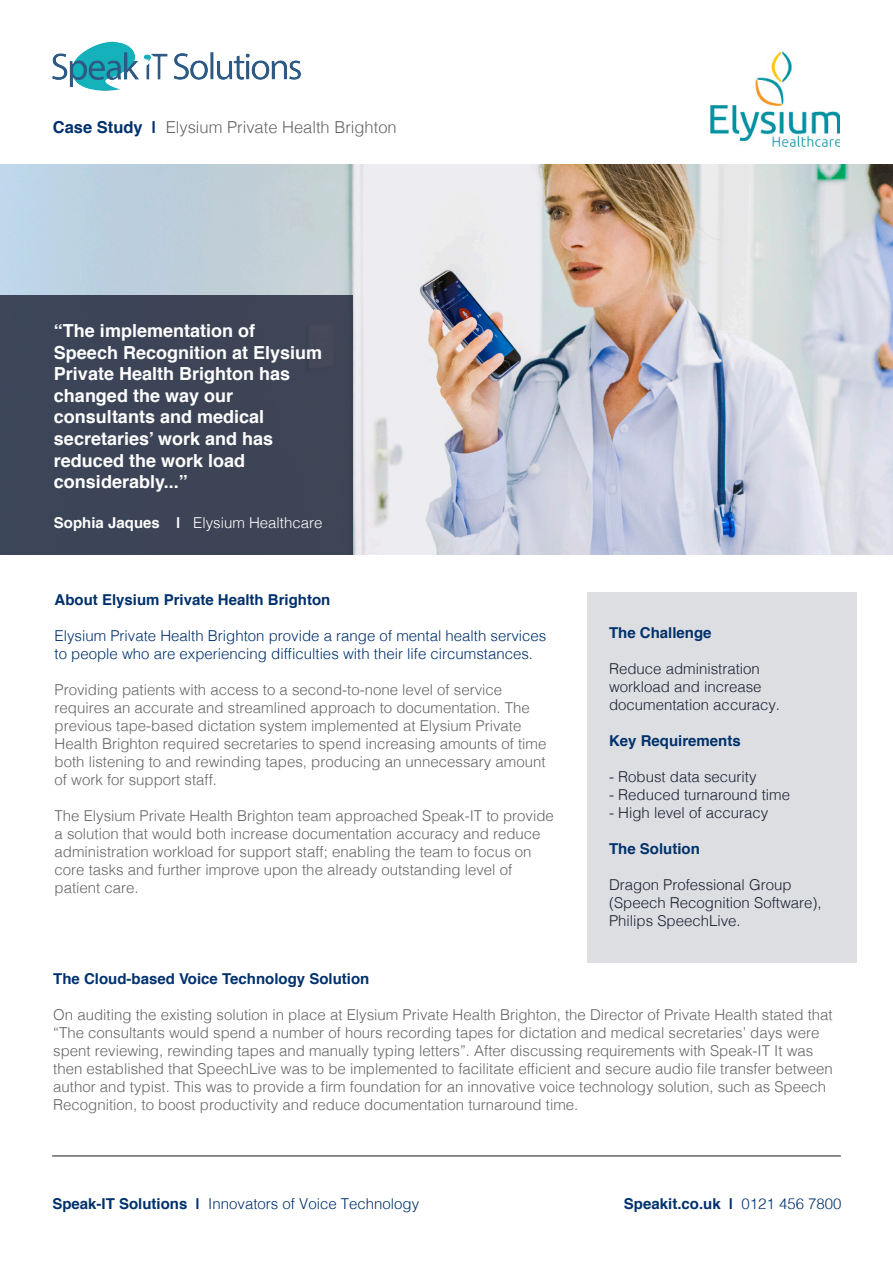
<style>
.page{position:relative;width:893px;height:1263px;background:#fff}
.page>*{position:absolute;margin:0;border:0;box-sizing:border-box;transform-origin:0 0}
.t1{font:700 18px/21.6px "Helvetica";color:#fff}
.t2{font:300 16.5px "Helvetica";color:#656568}
.t3{font:300 15px/18px "Helvetica";color:#656568}
.t4{font:300 15px "Helvetica";color:#1d2236}
.t5{font:300 15px/18px "Helvetica";color:#00316c}
.t6{font:700 15px "Helvetica";color:#00316c}
.t7{font:300 15px "Helvetica";color:#fff}
.s1{font-weight:700;color:#00316c}
.s2{font-weight:700}
.s3{font-weight:300}
</style>
<div class="page">
<img style="left:0;top:164px;width:893px;height:391px">
<img style="left:52px;top:41px;width:249px;height:50px">
<div style="left:0;top:296px;width:353px;height:259px;background:#3d4456"></div>
<div style="left:587px;top:592px;width:269px;height:371px;background:#dddee1"></div>
<hr style="left:52px;top:1155px;width:789px;height:2px;background:#656568">
<img style="left:709px;top:51px;width:131px;height:96px">
<p class="t2" style="left:53px;top:113px;width:345px"><span class="s1">Case Study |</span> Elysium Private Health Brighton</p>
<p class="t1" style="left:54px;top:320px;width:203px">“The implementation of</p>
<p class="t1" style="left:54px;top:342px;width:270px">Speech Recognition at Elysium</p>
<p class="t1" style="left:54px;top:363px;width:238px">Private Health Brighton has changed the way our</p>
<p class="t1" style="left:54px;top:407px;width:212px">consultants and medical</p>
<p class="t1" style="left:54px;top:428px;width:221px">secretaries’ work and has</p>
<p class="t1" style="left:54px;top:450px;width:193px">reduced the work load</p>
<p class="t1" style="left:54px;top:471px;width:135px">considerably...”</p>
<p class="t7" style="left:54px;top:510px;width:270px"><span class="s2">Sophia Jaques |</span> Elysium Healthcare</p>
<p class="t6" style="left:55px;top:588px;width:277px">About Elysium Private Health Brighton</p>
<p class="t5" style="left:55px;top:626px;width:493px">Elysium Private Health Brighton provide a range of mental health services to people who are experiencing difficulties with their life circumstances.</p>
<p class="t3" style="left:55px;top:680px;width:449px">Providing patients with access to a second-to-none level of service</p>
<p class="t3" style="left:55px;top:698px;width:493px">requires an accurate and streamlined approach to documentation. The previous tape-based dictation system implemented at Elysium Private Health Brighton required secretaries to spend increasing amounts of time both listening to and rewinding tapes, producing an unnecessary amount of work for support staff.</p>
<p class="t3" style="left:55px;top:806px;width:501px">The Elysium Private Health Brighton team approached Speak-IT to provide a solution that would both increase documentation accuracy and reduce</p>
<p class="t3" style="left:55px;top:842px;width:478px">administration workload for support staff; enabling the team to focus on core tasks and further improve upon the already outstanding level of</p>
<p class="t3" style="left:55px;top:878px;width:86px">patient care.</p>
<p class="t6" style="left:609px;top:620px;width:104px">The Challenge</p>
<p class="t4" style="left:609px;top:656px;width:152px">Reduce administration</p>
<p class="t4" style="left:609px;top:674px;width:154px">workload and increase</p>
<p class="t4" style="left:609px;top:692px;width:172px">documentation accuracy.</p>
<p class="t6" style="left:609px;top:728px;width:133px">Key Requirements</p>
<p class="t4" style="left:609px;top:764px;width:149px">- Robust data security</p>
<p class="t4" style="left:609px;top:782px;width:182px">- Reduced turnaround time</p>
<p class="t4" style="left:609px;top:800px;width:161px">- High level of accuracy</p>
<p class="t6" style="left:609px;top:836px;width:92px">The Solution</p>
<p class="t4" style="left:609px;top:872px;width:184px">Dragon Professional Group</p>
<p class="t4" style="left:609px;top:890px;width:214px">(Speech Recognition Software),</p>
<p class="t4" style="left:609px;top:908px;width:133px">Philips SpeechLive.</p>
<p class="t6" style="left:53px;top:967px;width:318px">The Cloud-based Voice Technology Solution</p>
<p class="t3" style="left:53px;top:1005px;width:781px">On auditing the existing solution in place at Elysium Private Health Brighton, the Director of Private Health stated that “The consultants would spend a number of hours recording tapes for dictation and medical secretaries’ days were spent reviewing, rewinding tapes and manually typing letters”. After discussing requirements with Speak-IT It was then established that SpeechLive was to be implemented to facilitate efficient and secure audio file transfer between author and typist. This was to provide a firm foundation for an innovative voice technology solution, such as Speech</p>
<p class="t3" style="left:53px;top:1095px;width:527px">Recognition, to boost productivity and reduce documentation turnaround time.</p>
<p class="t5" style="left:52px;top:1194px;width:368px"><span class="s2">Speak-IT Solutions |</span> Innovators of Voice Technology</p>
<p class="t6" style="left:624px;top:1192px;width:219px">Speakit.co.uk | <span class="s3">0121 456 7800</span></p>
</div>
